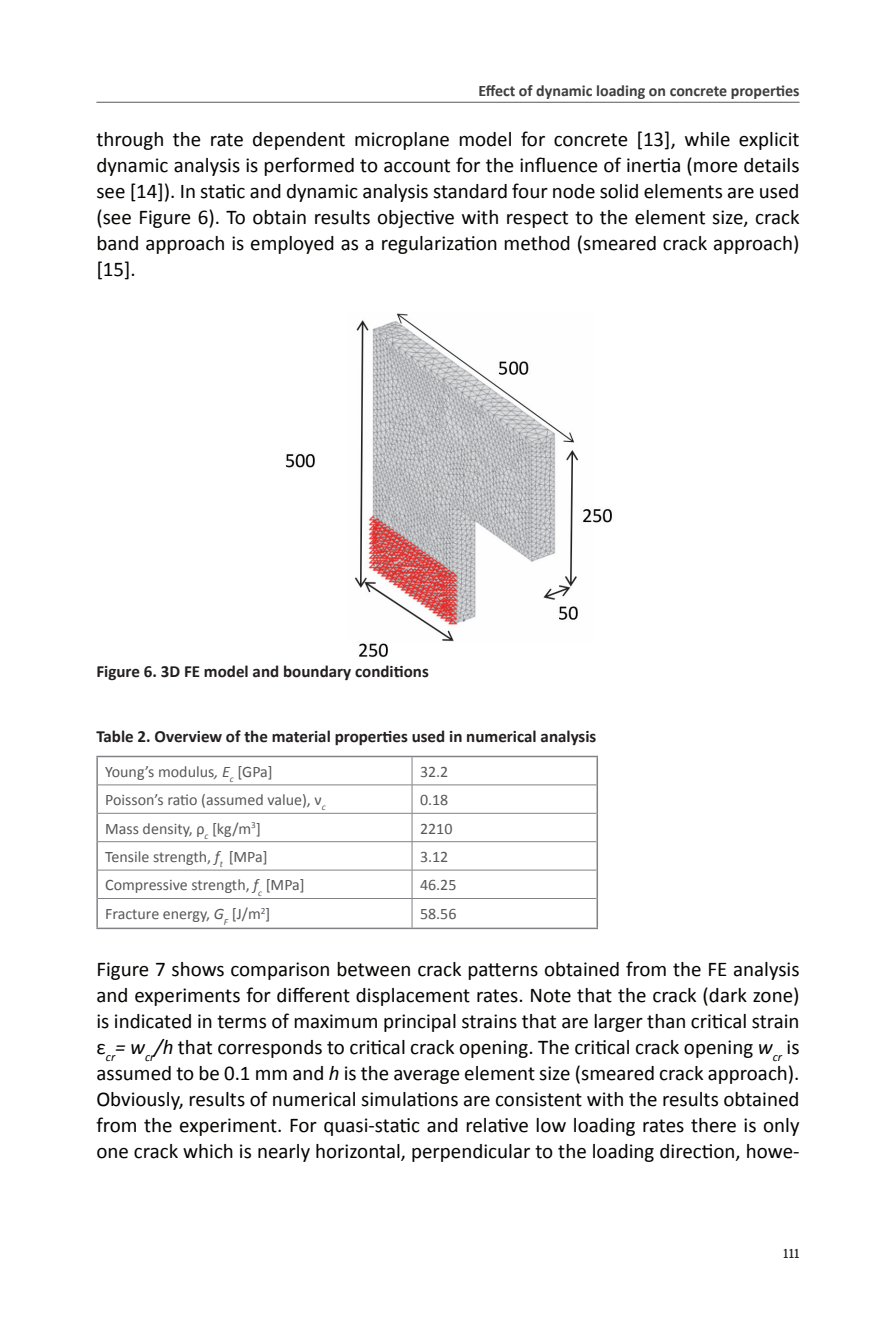
<style>
.page{position:relative;width:896px;height:1321px;background:#fff}
.page>*{position:absolute;margin:0;border:0;box-sizing:border-box;transform-origin:0 0}
.t1{font:21px/26px "Calibri";color:#040503;text-align:justify}
.t2{font:700 17px "Calibri";color:#231f20}
.t3{font:16px "Calibri";color:#57585a}
.t4{font:700 16px "Calibri";color:#3e3e3f}
.t5{font:14px "Amplitudem";color:#231f20}
.s1{font-style:italic}
</style>
<div class="page">
<hr style="left:96px;top:102px;width:703px;height:1px;background:#57585a">
<img style="left:286px;top:313px;width:326px;height:345px">
<hr style="left:98px;top:785px;width:314px;height:1px;background:#808285">
<hr style="left:412px;top:785px;width:184px;height:1px;background:#808285">
<hr style="left:98px;top:813px;width:314px;height:1px;background:#808285">
<hr style="left:412px;top:813px;width:184px;height:1px;background:#808285">
<hr style="left:98px;top:841px;width:314px;height:1px;background:#808285">
<hr style="left:412px;top:841px;width:184px;height:1px;background:#808285">
<hr style="left:98px;top:870px;width:314px;height:1px;background:#808285">
<hr style="left:412px;top:870px;width:184px;height:1px;background:#808285">
<hr style="left:98px;top:898px;width:314px;height:1px;background:#808285">
<hr style="left:412px;top:898px;width:184px;height:1px;background:#808285">
<svg style="left:412px;top:757px;width:1px;height:171px"></svg>
<hr style="left:96px;top:756px;width:316px;height:1px;background:#808285">
<hr style="left:96px;top:757px;width:2px;height:28px;background:#808285">
<hr style="left:412px;top:756px;width:186px;height:1px;background:#808285">
<hr style="left:596px;top:757px;width:2px;height:28px;background:#808285">
<hr style="left:96px;top:785px;width:2px;height:28px;background:#808285">
<hr style="left:596px;top:785px;width:2px;height:28px;background:#808285">
<hr style="left:96px;top:813px;width:2px;height:29px;background:#808285">
<hr style="left:596px;top:813px;width:2px;height:29px;background:#808285">
<hr style="left:96px;top:842px;width:2px;height:28px;background:#808285">
<hr style="left:596px;top:842px;width:2px;height:28px;background:#808285">
<hr style="left:96px;top:870px;width:2px;height:28px;background:#808285">
<hr style="left:596px;top:870px;width:2px;height:28px;background:#808285">
<hr style="left:96px;top:898px;width:2px;height:30px;background:#808285">
<hr style="left:596px;top:898px;width:2px;height:30px;background:#808285">
<hr style="left:96px;top:928px;width:316px;height:1px;background:#808285">
<hr style="left:412px;top:928px;width:186px;height:1px;background:#808285">
<p class="t4" style="left:478px;top:80px;width:323px">Effect of dynamic loading on concrete properties</p>
<p class="t1" style="left:96px;top:126px;width:705px">through the rate dependent microplane model for concrete [13], while explicit dynamic analysis is performed to account for the influence of inertia (more details see [14]). In static and dynamic analysis standard four node solid elements are used (see Figure 6). To obtain results objective with respect to the element size, crack band approach is employed as a regularization method (smeared crack approach) [15].</p>
<p class="t2" style="left:96px;top:660px;width:334px">Figure 6. 3D FE model and boundary conditions</p>
<p class="t2" style="left:96px;top:726px;width:501px">Table 2. Overview of the material properties used in numerical analysis</p>
<p class="t3" style="left:105px;top:761px;width:169px">Young’s modulus<span class="s1">, E</span><sub>c</sub> [GPa]</p>
<p class="t3" style="left:420px;top:761px;width:30px">32.2</p>
<p class="t3" style="left:105px;top:790px;width:222px">Poisson’s ratio (assumed value), ν<sub>c</sub></p>
<p class="t3" style="left:420px;top:790px;width:30px">0.18</p>
<p class="t3" style="left:105px;top:818px;width:157px">Mass density, ρ<sub>c</sub> [kg/m<sup>3</sup>]</p>
<p class="t3" style="left:420px;top:818px;width:34px">2210</p>
<p class="t3" style="left:105px;top:846px;width:164px">Tensile strength, <span class="s1">f</span><sub>t</sub> [MPa]</p>
<p class="t3" style="left:420px;top:846px;width:30px">3.12</p>
<p class="t3" style="left:105px;top:875px;width:201px">Compressive strength, <span class="s1">f</span><sub>c</sub> [MPa]</p>
<p class="t3" style="left:420px;top:875px;width:38px">46.25</p>
<p class="t3" style="left:105px;top:904px;width:167px">Fracture energy, <span class="s1">G</span><sub>F</sub> [J/m<sup>2</sup>]</p>
<p class="t3" style="left:420px;top:904px;width:38px">58.56</p>
<p class="t1" style="left:96px;top:956px;width:704px">Figure 7 shows comparison between crack patterns obtained from the FE analysis and experiments for different displacement rates. Note that the crack (dark zone) is indicated in terms of maximum principal strains that are larger than critical strain ε<sub>cr</sub><span class="s1">= w</span><sub>cr</sub><span class="s1">/h</span> that corresponds to critical crack opening. The critical crack opening <span class="s1">w</span><sub>cr</sub> is assumed to be 0.1 mm and <span class="s1">h</span> is the average element size (smeared crack approach).<br>Obviously, results of numerical simulations are consistent with the results obtained from the experiment. For quasi-static and relative low loading rates there is only one crack which is nearly horizontal, perpendicular to the loading direction, howe-</p>
<p class="t5" style="left:783px;top:1246px;width:18px">111</p>
</div>
